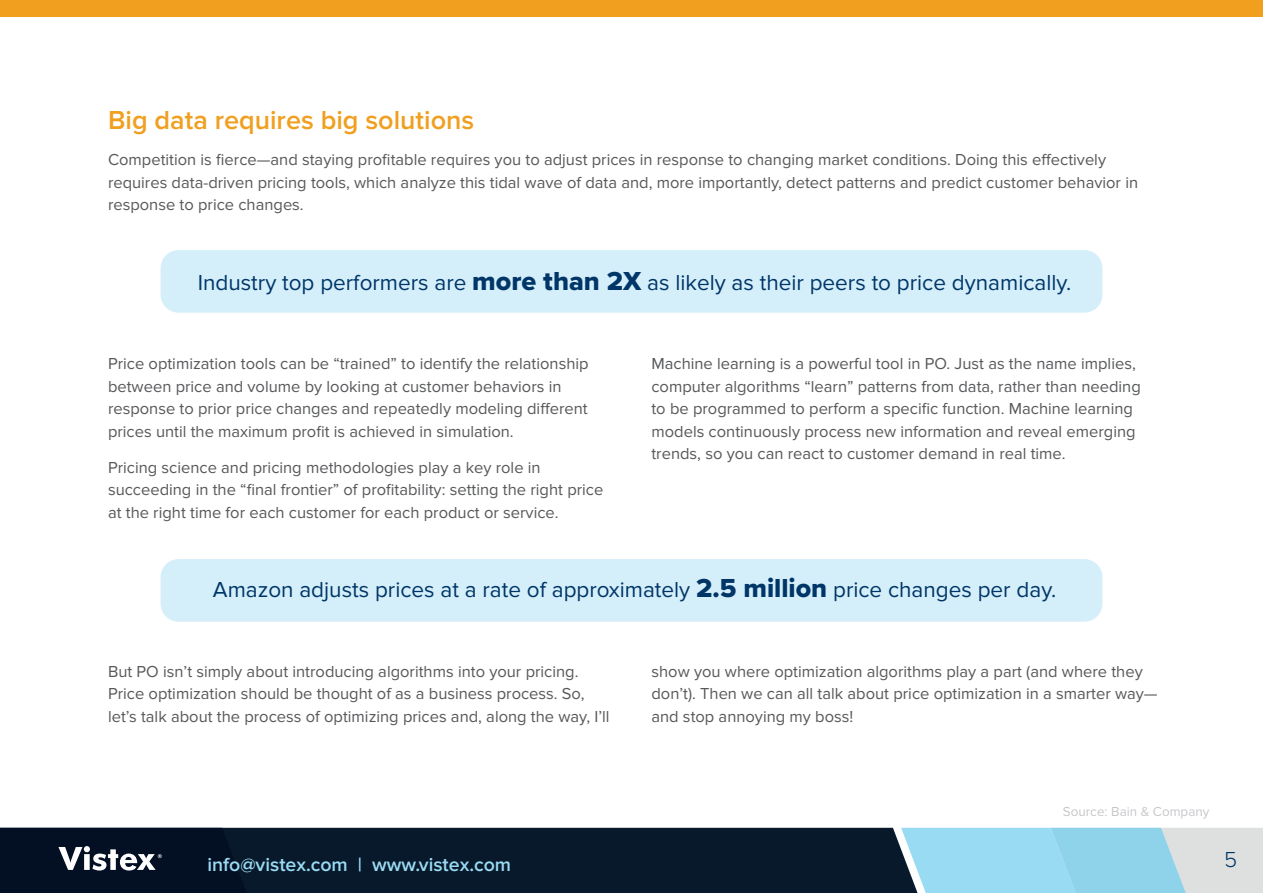
<style>
.page{position:relative;width:1263px;height:893px;background:#fff}
.page>*{position:absolute;margin:0;border:0;box-sizing:border-box;transform-origin:0 0}
.t1{font:600 27px "Proxima Nova";color:#f09f1f}
.t2{font:22.5px "Proxima Nova";color:#003667}
.t3{font:300 22.5px "Proxima Nova";color:#003667}
.t4{font:600 19.5px "Proxima Nova";color:#9adbf4}
.t5{font:16.5px/22.5px "Proxima Nova";color:#57585a}
.t6{font:13.5px "Proxima Nova";color:#c6c7ca}
.s1{font-family:"Proxima Nova Extrabld";font-size:27px}
</style>
<div class="page">
<div style="left:161px;top:559px;width:941px;height:63px;background:#d5effa;border-radius:18px"></div>
<div style="left:161px;top:250px;width:941px;height:63px;background:#d5effa;border-radius:18px"></div>
<div style="left:247px;top:828px;width:654px;height:65px;background:#07192a"></div>
<svg style="left:901px;top:828px;width:362px;height:65px;background:#a6d7e8"></svg>
<svg style="left:0;top:828px;width:247px;height:65px;background:#121f32"></svg>
<div style="left:0;top:0;width:1263px;height:17px;background:#f09f1f"></div>
<h1 class="t1" style="left:108px;top:105px;width:368px">Big data requires big solutions</h1>
<p class="t5" style="left:108px;top:149px;width:1032px">Competition is fierce—and staying profitable requires you to adjust prices in response to changing market conditions. Doing this effectively requires data-driven pricing tools, which analyze this tidal wave of data and, more importantly, detect patterns and predict customer behavior in response to price changes.</p>
<h2 class="t2" style="left:198px;top:269px;width:875px">Industry top performers are <span class="s1">more than 2X</span> as likely as their peers to price dynamically.</h2>
<p class="t5" style="left:108px;top:353px;width:482px">Price optimization tools can be “trained” to identify the relationship between price and volume by looking at customer behaviors in response to prior price changes and repeatedly modeling different prices until the maximum profit is achieved in simulation.</p>
<p class="t5" style="left:108px;top:456px;width:497px">Pricing science and pricing methodologies play a key role in succeeding in the “final frontier” of profitability: setting the right price at the right time for each customer for each product or service.</p>
<p class="t5" style="left:651px;top:353px;width:491px">Machine learning is a powerful tool in PO. Just as the name implies, computer algorithms “learn” patterns from data, rather than needing to be programmed to perform a specific function. Machine learning models continuously process new information and reveal emerging trends, so you can react to customer demand in real time.</p>
<h2 class="t2" style="left:213px;top:577px;width:845px">Amazon adjusts prices at a rate of approximately <span class="s1">2.5 million</span> price changes per day.</h2>
<p class="t5" style="left:108px;top:660px;width:503px">But PO isn’t simply about introducing algorithms into your pricing.<br>Price optimization should be thought of as a business process. So, let’s talk about the process of optimizing prices and, along the way, I’ll</p>
<p class="t5" style="left:651px;top:660px;width:508px">show you where optimization algorithms play a part (and where they don’t). Then we can all talk about price optimization in a smarter way— and stop annoying my boss!</p>
<p class="t6" style="left:1063px;top:804px;width:148px">Source: Bain &amp; Company</p>
<p class="t4" style="left:207px;top:853px;width:305px">info@vistex.com | www.vistex.com</p>
<h2 class="t3" style="left:1224px;top:849px;width:15px">5</h2>
</div>
